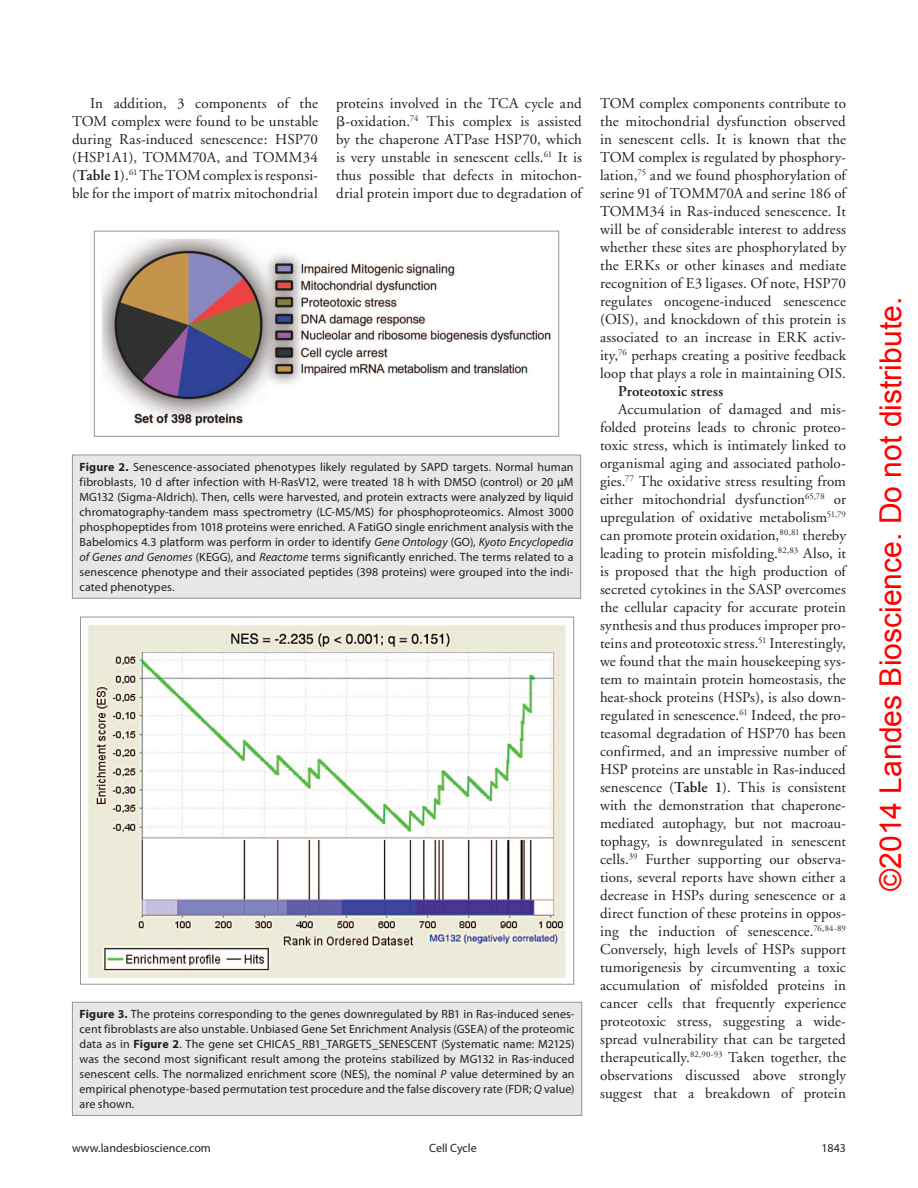
<style>
.page{position:relative;width:918px;height:1188px;background:#fff}
.page>*{position:absolute;margin:0;border:0;box-sizing:border-box;transform-origin:0 0}
.t1{font:30.15px "Arial";color:#f00}
.t2{font:15px/18px "Adobe Garamond";letter-spacing:.01em;color:#231f20;text-align:justify}
.t3{font:600 15px "Adobe Garamond";letter-spacing:.005em;color:#231f20}
.t4{font:12px/15px "Myriad Pro";letter-spacing:.01em;color:#231f20;text-align:justify}
.s1{font-weight:600}
.s2{font-family:"Universal Std Greekw Math Pi"}
.s3{font-weight:700}
.s4{font-style:italic}
</style>
<div class="page">
<img style="left:88px;top:625px;width:478px;height:353px">
<div style="left:72px;top:1002px;width:510px;height:113px;background:#e6e7e9"></div>
<div style="left:72px;top:1002px;width:510px;height:114px;border:1px solid #939598"></div>
<img style="left:102px;top:239px;width:453px;height:188px">
<div style="left:94px;top:231px;width:465px;height:206px;border:1px solid #939598"></div>
<div style="left:72px;top:455px;width:509px;height:143px;background:#e6e7e9"></div>
<div style="left:72px;top:455px;width:509px;height:144px;border:1px solid #939598"></div>
<p class="t2" style="left:72px;top:95px;width:248px;text-indent:18px">In addition, 3 components of the TOM complex were found to be unstable during Ras-induced senescence: HSP70 (HSP1A1), TOMM70A, and TOMM34 (<span class="s1">Table 1</span>).<sup>61</sup> The TOM complex is responsi&shy;ble for the import of matrix mitochondrial</p>
<p class="t2" style="left:336px;top:95px;width:247px">proteins involved in the TCA cycle and <span class="s2">β</span>-oxidation.<sup>74</sup> This complex is assisted by the chaperone ATPase HSP70, which is very unstable in senescent cells.<sup>61</sup> It is thus possible that defects in mitochon&shy;drial protein import due to degradation of</p>
<p class="t2" style="left:600px;top:95px;width:248px">TOM complex components contribute to the mitochondrial dysfunction observed in senescent cells. It is known that the TOM complex is regulated by phosphory&shy;lation,<sup>75</sup> and we found phosphorylation of serine 91 of TOMM70A and serine 186 of TOMM34 in Ras-induced senescence. It will be of considerable interest to address whether these sites are phosphorylated by the ERKs or other kinases and mediate recognition of E3 ligases. Of note, HSP70 regulates oncogene-induced senescence (OIS), and knockdown of this protein is associated to an increase in ERK activ&shy;ity,<sup>76</sup> perhaps creating a positive feedback loop that plays a role in maintaining OIS.</p>
<p class="t3" style="left:618px;top:383px;width:107px">Proteotoxic stress</p>
<p class="t2" style="left:600px;top:401px;width:248px;text-indent:18px">Accumulation of damaged and mis&shy;folded proteins leads to chronic proteo&shy;toxic stress, which is intimately linked to organismal aging and associated patholo&shy;gies.<sup>77</sup> The oxidative stress resulting from either mitochondrial dysfunction<sup>65,78</sup> or upregulation of oxidative metabolism<sup>51,79 </sup>can promote protein oxidation,<sup>80,81</sup> thereby leading to protein misfolding.<sup>82,83</sup> Also, it is proposed that the high production of secreted cytokines in the SASP overcomes the cellular capacity for accurate protein synthesis and thus produces improper pro&shy;teins and proteotoxic stress.<sup>51</sup> Interestingly, we found that the main housekeeping sys&shy;tem to maintain protein homeostasis, the heat-shock proteins (HSPs), is also down&shy;regulated in senescence.<sup>61</sup> Indeed, the pro&shy;teasomal degradation of HSP70 has been confirmed, and an impressive number of HSP proteins are unstable in Ras-induced senescence (<span class="s1">Table 1</span>). This is consistent with the demonstration that chaperone&shy;mediated autophagy, but not macroau&shy;tophagy, is downregulated in senescent cells.<sup>39</sup> Further supporting our observa&shy;tions, several reports have shown either a decrease in HSPs during senescence or a direct function of these proteins in oppos&shy;ing the induction of senescence.<sup>76,84-89<br></sup>Conversely, high levels of HSPs support tumorigenesis by circumventing a toxic accumulation of misfolded proteins in cancer cells that frequently experience proteotoxic stress, suggesting a wide&shy;spread vulnerability that can be targeted therapeutically.<sup>82,90-93</sup> Taken together, the observations discussed above strongly suggest that a breakdown of protein</p>
<p class="t4" style="left:80px;top:459px;width:496px"><span class="s3">Figure 2.</span> Senescence-associated phenotypes likely regulated by SAPD targets. Normal human fibroblasts, 10 d after infection with H-RasV12, were treated 18 h with DMSO (control) or 20 µM MG132 (Sigma-Aldrich). Then, cells were harvested, and protein extracts were analyzed by liquid chromatography-tandem mass spectrometry (LC-MS/MS) for phosphoproteomics. Almost 3000 phosphopeptides from 1018 proteins were enriched. A FatiGO single enrichment analysis with the Babelomics 4.3 platform was perform in order to identify <span class="s4">Gene Ontology</span> (GO), <span class="s4">Kyoto Encyclopedia of Genes and Genomes</span> (KEGG), and <span class="s4">Reactome</span> terms significantly enriched. The terms related to a senescence phenotype and their associated peptides (398 proteins) were grouped into the indi&shy;cated phenotypes.</p>
<p class="t4" style="left:80px;top:1007px;width:497px"><span class="s3">Figure 3.</span> The proteins corresponding to the genes downregulated by RB1 in Ras-induced senes&shy;cent fibroblasts are also unstable. Unbiased Gene Set Enrichment Analysis (GSEA) of the proteomic data as in <span class="s3">Figure 2</span>. The gene set CHICAS _RB1_TAR</p>
<p class="t4" style="left:80px;top:1037px;width:497px;text-indent:266px">GETS _SENESCENT (Systematic name: M2125) was the second most significant result among the proteins stabilized by MG132 in Ras-induced senescent cells. The normalized enrichment score (NES), the nominal <span class="s4">P</span> value determined by an empirical phenotype-based permutation test procedure and the false discovery rate (FDR; <span class="s4">Q</span> value) are shown.</p>
<p class="t4" style="left:72px;top:1140px;width:140px">www.landesbioscience.com</p>
<p class="t4" style="left:429px;top:1140px;width:49px">Cell Cycle</p>
<p class="t4" style="left:821px;top:1140px;width:26px">1843</p>
<h1 class="t1" style="left:871px;top:891px;width:595px;rotate:-90deg">©2014 Landes Bioscience. Do not distribute.</h1>
</div>
